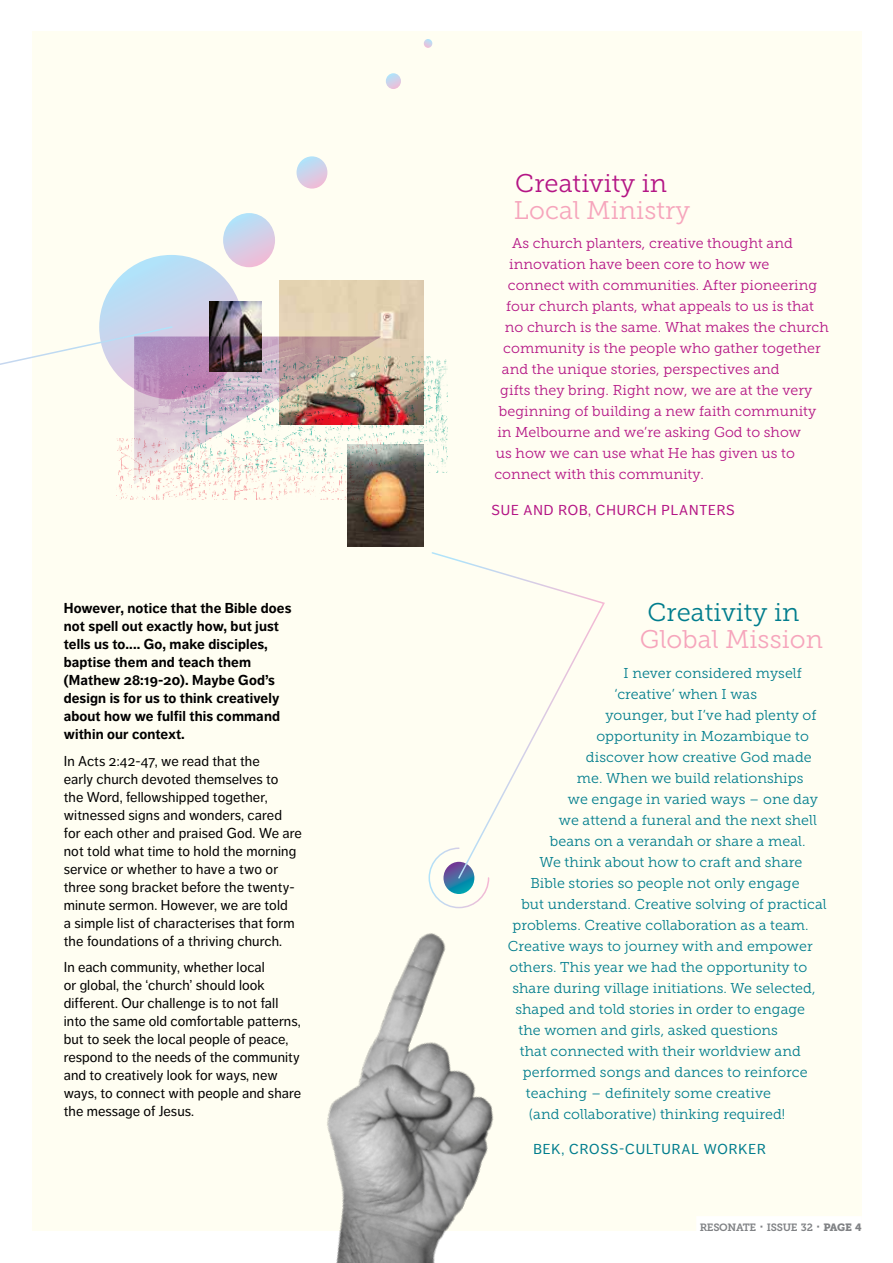
<style>
.page{position:relative;width:893px;height:1263px;background:#fff}
.page>*{position:absolute;margin:0;border:0;box-sizing:border-box;transform-origin:0 0}
.t1{font:25.5px "Museo Slab 300";letter-spacing:.005em;color:#f6a5bc}
.t2{font:25.5px "Museo Slab 300";letter-spacing:.005em;color:#b41585}
.t3{font:25.5px "Museo Slab 300";letter-spacing:.005em;color:#007d8d}
.t4{font:14.25px "Museo Slab 300";letter-spacing:.005em;color:#007d8d}
.t5{font:14.25px/18px "Dagny Pro";letter-spacing:.005em;color:#000}
.t6{font:14.25px "Museo Slab 300";letter-spacing:.005em;color:#b41585}
.t7{font:700 14.25px/18px "Dagny Pro";letter-spacing:.01em;color:#000}
.t8{font:14.25px "Dagny Pro";letter-spacing:.06em;color:#b41585}
.t9{font:14.25px "Dagny Pro";letter-spacing:.06em;color:#007d8d}
.t10{font:10.5px "Museo Slab 700";letter-spacing:-.03em;color:#808285}
.s1{font-size:15px}
.s2{font-family:"Museo Slab 900"}
</style>
<div class="page">
<div style="left:33px;top:32px;width:829px;height:1199px;background:#fffef2"></div>
<svg style="left:99px;top:255px;width:144px;height:144px;background:#c2d7ef"></svg>
<svg style="left:223px;top:213px;width:52px;height:54px"></svg>
<svg style="left:297px;top:156px;width:30px;height:33px"></svg>
<svg style="left:386px;top:73px;width:15px;height:16px"></svg>
<svg style="left:424px;top:39px;width:8px;height:9px"></svg>
<svg style="left:0;top:325px;width:174px;height:176px"></svg>
<img style="left:381px;top:357px;width:66px;height:116px">
<img style="left:117px;top:439px;width:230px;height:60px">
<img style="left:134px;top:336px;width:247px;height:148px">
<img style="left:209px;top:302px;width:52px;height:69px">
<img style="left:347px;top:445px;width:77px;height:101px">
<img style="left:279px;top:280px;width:145px;height:145px">
<svg style="left:431px;top:552px;width:174px;height:295px"></svg>
<svg style="left:428px;top:847px;width:62px;height:48px"></svg>
<img style="left:327px;top:895px;width:167px;height:368px">
<div style="left:696px;top:1216px;width:166px;height:45px;background:#fff"></div>
<p class="t7" style="left:64px;top:600px;width:229px">However, notice that the Bible does not spell out exactly how, but just tells us to.... Go, make disciples, baptise them and teach them (Mathew 28:19-20). Maybe God’s design is for us to think creatively about how we fulfil this command within our context.</p>
<p class="t5" style="left:64px;top:752px;width:240px">In Acts 2:42-47, we read that the<br>early church devoted themselves to<br>the Word, fellowshipped together, witnessed signs and wonders, cared for each other and praised God. We are not told what time to hold the morning service or whether to have a two or three song bracket before the twenty&shy;minute sermon. However, we are told<br>a simple list of characterises that form the foundations of a thriving church.</p>
<p class="t5" style="left:64px;top:958px;width:239px">In each community, whether local<br>or global, the ‘church’ should look different. Our challenge is to not fall into the same old comfortable patterns, but to seek the local people of peace, respond to the needs of the community and to creatively look for ways, new ways, to connect with people and share the message of Jesus.</p>
<h1 class="t2" style="left:515px;top:169px;width:153px">Creativity in</h1>
<h1 class="t1" style="left:514px;top:196px;width:178px">Local Ministry</h1>
<p class="t6" style="left:512px;top:235px;width:282px">As church planters, creative thought and</p>
<p class="t6" style="left:509px;top:256px;width:262px">innovation have been core to how we</p>
<p class="t6" style="left:508px;top:277px;width:311px">connect with communities. After pioneering</p>
<p class="t6" style="left:506px;top:298px;width:309px">four church plants, what appeals to us is that</p>
<p class="t6" style="left:505px;top:319px;width:325px">no church is the same. What makes the church</p>
<p class="t6" style="left:503px;top:340px;width:319px">community is the people who gather together</p>
<p class="t6" style="left:502px;top:361px;width:279px">and the unique stories, perspectives and</p>
<p class="t6" style="left:500px;top:382px;width:313px">gifts they bring. Right now, we are at the very</p>
<p class="t6" style="left:499px;top:403px;width:319px">beginning of building a new faith community</p>
<p class="t6" style="left:497px;top:424px;width:305px">in Melbourne and we’re asking God to show</p>
<p class="t6" style="left:496px;top:445px;width:301px">us how we can use what He has given us to</p>
<p class="t6" style="left:494px;top:466px;width:211px">connect with this community.</p>
<p class="t8" style="left:491px;top:502px;width:245px">SUE AND ROB, CHURCH PLANTERS</p>
<h1 class="t3" style="left:647px;top:598px;width:153px">Creativity in</h1>
<h1 class="t1" style="left:640px;top:625px;width:184px">Global Mission</h1>
<p class="t4" style="left:623px;top:665px;width:180px">I never considered myself</p>
<p class="t4" style="left:614px;top:686px;width:144px">‘creative’ when I was</p>
<p class="t4" style="left:605px;top:707px;width:213px">younger, but I’ve had plenty of</p>
<p class="t4" style="left:596px;top:728px;width:214px">opportunity in Mozambique to</p>
<p class="t4" style="left:586px;top:749px;width:227px">discover how creative God made</p>
<p class="t4" style="left:577px;top:770px;width:228px">me. When we build relationships</p>
<p class="t4" style="left:568px;top:791px;width:251px">we engage in varied ways – one day</p>
<p class="t4" style="left:559px;top:812px;width:260px">we attend a funeral and the next shell</p>
<p class="t4" style="left:550px;top:833px;width:257px">beans on a verandah or share a meal.</p>
<p class="t4" style="left:539px;top:854px;width:265px">We think about how to craft and share</p>
<p class="t4" style="left:530px;top:875px;width:271px">Bible stories so people not only engage</p>
<p class="t4" style="left:521px;top:896px;width:307px">but understand. Creative solving of practical</p>
<p class="t4" style="left:512px;top:917px;width:298px">problems. Creative collaboration as a team.</p>
<p class="t4" style="left:508px;top:938px;width:306px">Creative ways to journey with and empower</p>
<p class="t4" style="left:509px;top:959px;width:299px">others. This year we had the opportunity to</p>
<p class="t4" style="left:512px;top:980px;width:305px">share during village initiations. We selected,</p>
<p class="t4" style="left:515px;top:1001px;width:291px">shaped and told stories in order to engage</p>
<p class="t4" style="left:518px;top:1022px;width:261px">the women and girls, asked questions</p>
<p class="t4" style="left:520px;top:1043px;width:282px">that connected with their worldview and</p>
<p class="t4" style="left:523px;top:1064px;width:286px">performed songs and dances to reinforce</p>
<p class="t4" style="left:526px;top:1085px;width:247px">teaching – definitely some creative</p>
<p class="t4" style="left:529px;top:1106px;width:258px">(and collaborative) thinking required!</p>
<p class="t9" style="left:533px;top:1141px;width:234px">BEK, CROSS-CULTURAL WORKER</p>
<p class="t10" style="left:700px;top:1221px;width:163px">RESONATE <span class="s1">·</span> ISSUE 32 <span class="s1">·</span> <span class="s2">page 4</span></p>
</div>
